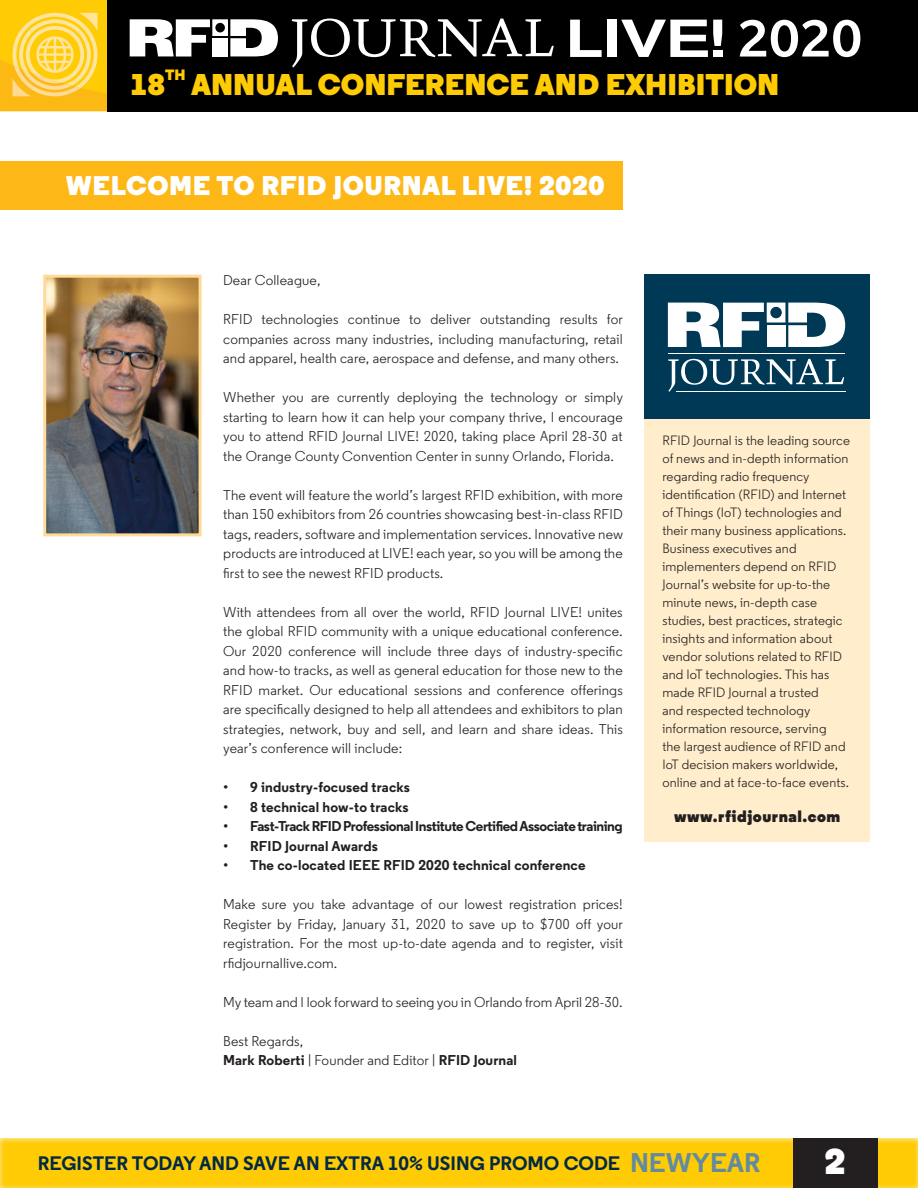
<style>
.page{position:relative;width:918px;height:1188px;background:#fff}
.page>*{position:absolute;margin:0;border:0;box-sizing:border-box;transform-origin:0 0}
.t1{font:900 36px "Regular";color:#fff}
.t2{font:900 30px "Regular";color:#ffcb05}
.t3{font:900 27px "Regular";letter-spacing:.02em;color:#fff}
.t4{font:700 19.5px "Regular";color:#032a45}
.t5{font:900 16.5px "Regular";letter-spacing:.03em;color:#231f20}
.t6{font:900 15px "Regular";color:#ffcb05}
.t7{font:14.25px/19.5px "Regular";letter-spacing:.01em;color:#231f20;text-align:justify}
.t8{font:700 14.25px "Regular";letter-spacing:.01em;color:#231f20}
.t9{font:700 14.25px "Regular";letter-spacing:-.03em;color:#231f20}
.t10{font:13.5px/18px "Regular";letter-spacing:.01em;color:#231f20}
.s1{font-weight:700}
.s2{font-size:27px;color:#628b9f}
</style>
<div class="page">
<svg style="left:0;top:0;width:94px;height:111px"></svg>
<div style="left:94px;top:0;width:824px;height:114px;background:#fff;opacity:.75"></div>
<div style="left:108px;top:0;width:810px;height:111px;background:#000"></div>
<svg style="left:292px;top:19px;width:262px;height:48px"></svg>
<svg style="left:130px;top:19px;width:148px;height:38px"></svg>
<svg style="left:570px;top:20px;width:32px;height:37px"></svg>
<div style="left:607px;top:20px;width:10px;height:37px;background:#fff"></div>
<svg style="left:621px;top:20px;width:101px;height:37px"></svg>
<svg style="left:740px;top:20px;width:120px;height:37px"></svg>
<div style="left:0;top:1129px;width:918px;height:59px;background:#fff;opacity:.75"></div>
<div style="left:793px;top:1138px;width:85px;height:50px;background:#231f20"></div>
<div style="left:644px;top:275px;width:225px;height:144px;background:#003955"></div>
<svg style="left:668px;top:359px;width:176px;height:33px"></svg>
<svg style="left:668px;top:303px;width:177px;height:44px"></svg>
<hr style="left:676px;top:391px;width:170px;height:1px;background:#fff">
<hr style="left:668px;top:354px;width:177px;height:1px;background:#fff">
<div style="left:644px;top:419px;width:225px;height:423px;background:#ffedcc"></div>
<img style="left:47px;top:279px;width:151px;height:253px">
<div style="left:43px;top:275px;width:159px;height:261px;border:3px solid #ffdb9a"></div>
<div style="left:0;top:161px;width:623px;height:49px;background:#fdb717"></div>
<h2 class="t2" style="left:130px;top:66px;width:37px">18</h2>
<p class="t6" style="left:165px;top:65px;width:22px">TH</p>
<h2 class="t2" style="left:191px;top:66px;width:590px">ANNUAL CONFERENCE AND EXHIBITION</h2>
<h3 class="t3" style="left:66px;top:168px;width:540px">WELCOME TO RFID JOURNAL LIVE! 2020</h3>
<p class="t7" style="left:223px;top:271px;width:99px">Dear Colleague,</p>
<p class="t7" style="left:223px;top:310px;width:401px">RFID technologies continue to deliver outstanding results for companies across many industries, including manufacturing, retail and apparel, health care, aerospace and defense, and many others.</p>
<p class="t7" style="left:223px;top:388px;width:401px">Whether you are currently deploying the technology or simply starting to learn how it can help your company thrive, I encourage you to attend RFID Journal LIVE! 2020, taking place April 28-30 at the Orange County Convention Center in sunny Orlando, Florida.</p>
<p class="t7" style="left:223px;top:485px;width:401px">The event will feature the world’s largest RFID exhibition, with more than 150 exhibitors from 26 countries showcasing best-in-class RFID tags, readers, software and implementation services. Innovative new products are introduced at LIVE! each year, so you will be among the first to see the newest RFID products.</p>
<p class="t7" style="left:223px;top:602px;width:401px">With attendees from all over the world, RFID Journal LIVE! unites the global RFID community with a unique educational conference.<br>Our 2020 conference will include three days of industry-specific and how-to tracks, as well as general education for those new to the RFID market. Our educational sessions and conference offerings are specifically designed to help all attendees and exhibitors to plan strategies, network, buy and sell, and learn and share ideas. This year’s conference will include:</p>
<p class="t8" style="left:223px;top:778px;width:188px">• 9 industry-focused tracks</p>
<p class="t8" style="left:223px;top:798px;width:187px">• 8 technical how-to tracks</p>
<p class="t9" style="left:223px;top:817px;width:401px">• Fast-Track RFID Professional Institute Certified Associate training</p>
<p class="t8" style="left:223px;top:837px;width:156px">• RFID Journal Awards</p>
<p class="t8" style="left:223px;top:856px;width:364px">• The co-located IEEE RFID 2020 technical conference</p>
<p class="t7" style="left:223px;top:895px;width:401px">Make sure you take advantage of our lowest registration prices!<br>Register by Friday, January 31, 2020 to save up to $700 off your registration. For the most up-to-date agenda and to register, visit rfidjournallive.com.</p>
<p class="t7" style="left:223px;top:992px;width:401px">My team and I look forward to seeing you in Orlando from April 28-30.</p>
<p class="t7" style="left:223px;top:1031px;width:295px">Best Regards,<br><span class="s1">Mark Roberti</span> | Founder and Editor | <span class="s1">RFID Journal</span></p>
<p class="t10" style="left:662px;top:431px;width:189px">RFID Journal is the leading source of news and in-depth information regarding radio frequency identification (RFID) and Internet of Things (IoT) technologies and their many business applications.<br>Business executives and implementers depend on RFID<br>Journal’s website for up-to-the minute news, in-depth case studies, best practices, strategic insights and information about vendor solutions related to RFID and IoT technologies. This has made RFID Journal a trusted<br>and respected technology information resource, serving<br>the largest audience of RFID and<br>IoT decision makers worldwide, online and at face-to-face events.</p>
<p class="t5" style="left:674px;top:806px;width:168px">www.rfidjournal.com</p>
<h3 class="t4" style="left:38px;top:1151px;width:724px">REGISTER TODAY AND SAVE AN EXTRA 10% USING PROMO CODE <span class="s2">NEWYEAR</span></h3>
<h1 class="t1" style="left:825px;top:1139px;width:23px">2</h1>
</div>
